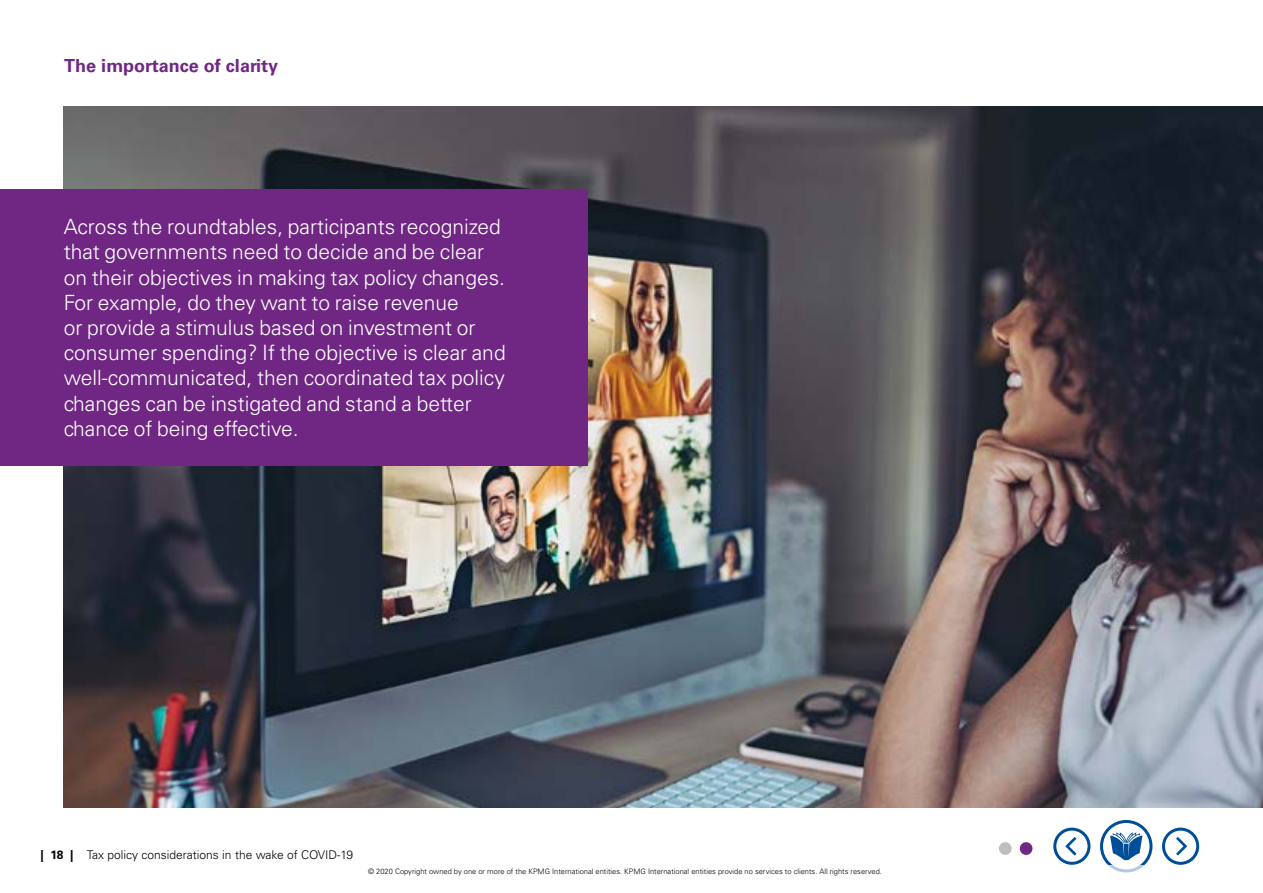
<style>
.page{position:relative;width:1263px;height:893px;background:#fff}
.page>*{position:absolute;margin:0;border:0;box-sizing:border-box;transform-origin:0 0}
.t1{font:300 21px/25.2px "Univers LT Std";color:#fff}
.t2{font:700 18px "Univers LT Std";color:#702784}
.t3{font:300 12px "Univers LT Std";color:#000}
.t4{font:300 7.5px "Univers LT Std";color:#000}
.s1{font-weight:700}
</style>
<div class="page">
<div style="left:1162px;top:828px;width:37px;height:37px;border:3px solid #004e98;border-radius:50%"></div>
<div style="left:1053px;top:828px;width:37px;height:37px;border:3px solid #004e98;border-radius:50%"></div>
<div style="left:1100px;top:820px;width:52px;height:52px;border:3px solid #004e98;border-radius:50%"></div>
<svg style="left:1110px;top:832px;width:32px;height:28px"></svg>
<svg style="left:1065px;top:837px;width:11px;height:18px"></svg>
<svg style="left:1176px;top:837px;width:11px;height:18px"></svg>
<img style="left:64px;top:106px;width:1199px;height:702px">
<div style="left:1020px;top:842px;width:12px;height:13px;background:#702784;border-radius:50%"></div>
<div style="left:999px;top:842px;width:13px;height:13px;background:#bcbec0;border-radius:50%"></div>
<div style="left:0;top:189px;width:587px;height:276px;background:#702784"></div>
<div style="left:0;top:865px;width:1263px;height:12px;background:#fff"></div>
<p class="t2" style="left:64px;top:55px;width:215px">The importance of clarity</p>
<p class="t1" style="left:64px;top:214px;width:443px">Across the roundtables, participants recognized that governments need to decide and be clear on their objectives in making tax policy changes.<br>For example, do they want to raise revenue<br>or provide a stimulus based on investment or consumer spending? If the objective is clear and well-communicated, then coordinated tax policy changes can be instigated and stand a better chance of being effective.</p>
<p class="t3" style="left:40px;top:847px;width:314px"><span class="s1">| 18 |</span> Tax policy considerations in the wake of COVID-19</p>
<p class="t4" style="left:368px;top:867px;width:515px">© 2020 Copyright owned by one or more of the KPMG International entities. KPMG International entities provide no services to clients. All rights reserved.</p>
</div>
